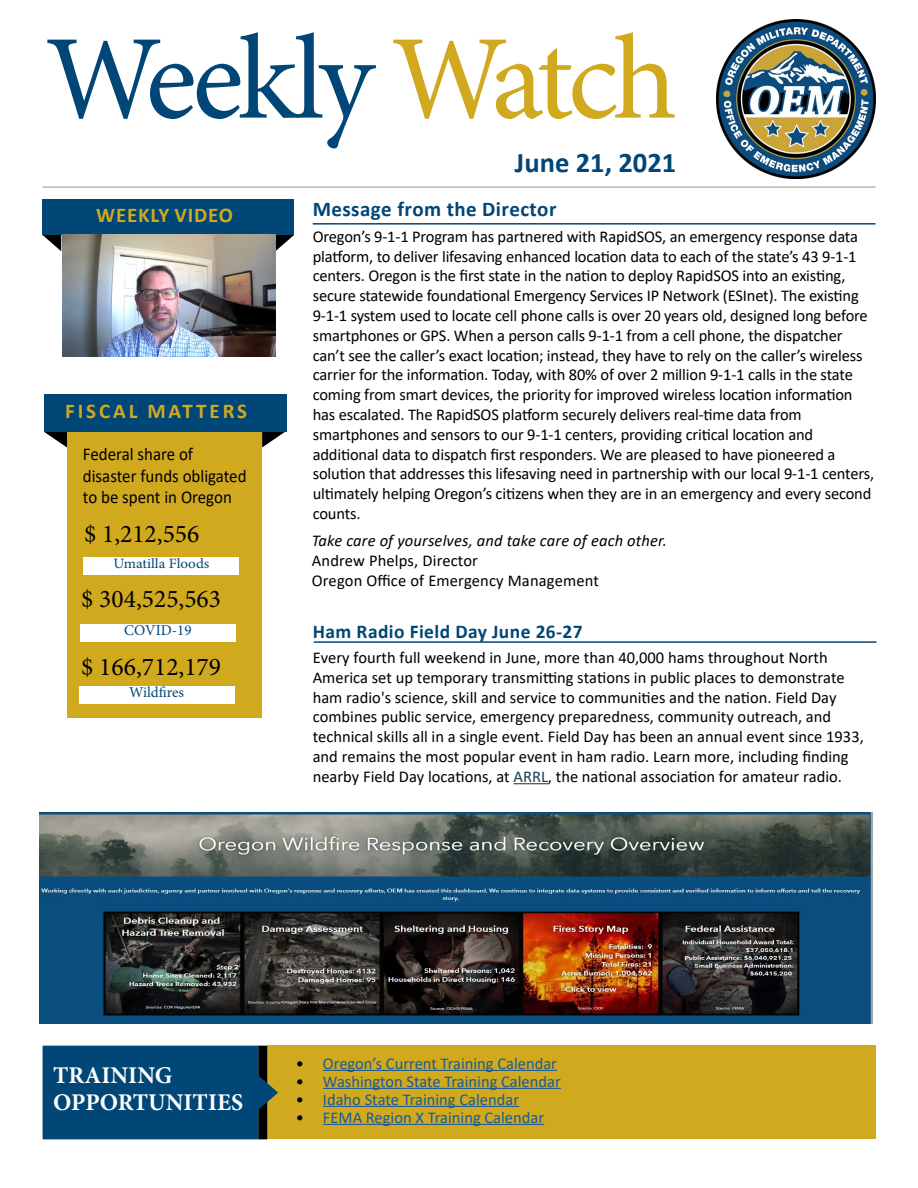
<style>
.page{position:relative;width:918px;height:1188px;background:#fff}
.page>*{position:absolute;margin:0;border:0;box-sizing:border-box;transform-origin:0 0}
.t1{font:120px "Minion Pro";letter-spacing:-.045em;color:#004677}
.t2{font:700 28.5px "Calibri";color:#004677}
.t3{font:25.5px "Minion Pro";color:#000}
.Small_Header_Black{font:700 24px/27px "Minion Pro";color:#fff}
.t4{font:700 21px "Calibri";letter-spacing:.02em;color:#004677}
.t5{font:700 21px "Calibri";letter-spacing:.14em;color:#d1a91f}
.t6{font:700 21px "Calibri";letter-spacing:.04em;color:#d1a91f}
.t7{font:700 19.5px "Calibri";letter-spacing:.02em;color:#004677}
.t8{font:18px/21.6px "Calibri";color:#000;scale:.94 1}
.t9{font:16.5px/19.8px "Calibri";letter-spacing:-.01em;color:#000}
.t10{font:16.5px "Calibri";color:#165b9a}
.t11{font:16.5px "Calibri";letter-spacing:.01em;color:#000}
.t12{font:italic 16.5px "Calibri";letter-spacing:.01em;color:#000}
.t13{font:15px "Minion Pro";color:#004677}
.t14{font:14.25px "Minion Pro";color:#004677;scale:1.05 1}
.s1{color:#d1a91f}
.s2{color:#1b3e55}
.s3{color:#000}
</style>
<div class="page">
<hr style="left:43px;top:187px;width:832px;height:1px;background:#9c9e9f">
<svg style="left:43px;top:235px;width:18px;height:16px"></svg>
<svg style="left:275px;top:235px;width:19px;height:16px"></svg>
<div style="left:43px;top:199px;width:251px;height:36px;background:#004677"></div>
<img style="left:717px;top:19px;width:158px;height:159px">
<svg style="left:262px;top:431px;width:24px;height:16px"></svg>
<svg style="left:44px;top:431px;width:24px;height:17px"></svg>
<div style="left:68px;top:431px;width:194px;height:287px;background:#d1a91f"></div>
<div style="left:44px;top:394px;width:242px;height:37px;background:#004677"></div>
<div style="left:267px;top:1045px;width:609px;height:94px;background:#d1a91f"></div>
<div style="left:43px;top:1046px;width:235px;height:93px;background:#004677"></div>
<div style="left:84px;top:557px;width:155px;height:18px;background:#fff"></div>
<div style="left:80px;top:624px;width:155px;height:18px;background:#fff"></div>
<div style="left:79px;top:686px;width:155px;height:18px;background:#fff"></div>
<hr style="left:313px;top:223px;width:562px;height:2px;background:#004677">
<hr style="left:323px;top:1070px;width:234px;height:1px;background:#165b9a">
<hr style="left:323px;top:1088px;width:238px;height:1px;background:#165b9a">
<hr style="left:323px;top:1106px;width:196px;height:1px;background:#165b9a">
<hr style="left:323px;top:1124px;width:221px;height:1px;background:#165b9a">
<img style="left:39px;top:813px;width:833px;height:211px">
<hr style="left:314px;top:641px;width:562px;height:2px;background:#004677">
<hr style="left:514px;top:783px;width:34px;height:1px;background:#1b3e55">
<img style="left:63px;top:235px;width:212px;height:121px">
<h1 class="t1" style="left:45px;top:-1px;width:633px">Weekly <span class="s1">Watch</span></h1>
<p class="t6" style="left:96px;top:200px;width:138px">WEEKLY VIDEO</p>
<p class="t5" style="left:65px;top:397px;width:184px">FISCAL MATTERS</p>
<p class="t8" style="left:83px;top:443px;width:176px">Federal share of disaster funds obligated to be spent in Oregon</p>
<p class="t3" style="left:84px;top:517px;width:117px">$ 1,212,556</p>
<p class="t14" style="left:113px;top:554px;width:93px">Umatilla Floods</p>
<p class="t3" style="left:81px;top:581px;width:141px">$ 304,525,563</p>
<p class="t13" style="left:124px;top:620px;width:69px">COVID-19</p>
<p class="t3" style="left:81px;top:650px;width:141px">$ 166,712,179</p>
<p class="t13" style="left:129px;top:682px;width:57px">Wildfires</p>
<p class="t2" style="left:515px;top:142px;width:163px">June 21, 2021</p>
<p class="t4" style="left:313px;top:194px;width:245px">Message from the Director</p>
<p class="t9" style="left:313px;top:226px;width:557px">Oregon’s 9-1-1 Program has partnered with RapidSOS, an emergency response data platform, to deliver lifesaving enhanced location data to each of the state’s 43 9-1-1 centers. Oregon is the first state in the nation to deploy RapidSOS into an existing, secure statewide foundational Emergency Services IP Network (ESInet). The existing 9-1-1 system used to locate cell phone calls is over 20 years old, designed long before smartphones or GPS. When a person calls 9-1-1 from a cell phone, the dispatcher can’t see the caller’s exact location; instead, they have to rely on the caller’s wireless carrier for the information. Today, with 80% of over 2 million 9-1-1 calls in the state coming from smart devices, the priority for improved wireless location information has escalated. The RapidSOS platform securely delivers real-time data from</p>
<p class="t9" style="left:313px;top:424px;width:502px">smartphones and sensors to our 9-1-1 centers, providing critical location and</p>
<p class="t9" style="left:313px;top:444px;width:524px">additional data to dispatch first responders. We are pleased to have pioneered a</p>
<p class="t9" style="left:313px;top:464px;width:563px">solution that addresses this lifesaving need in partnership with our local 9-1-1 centers, ultimately helping Oregon’s citizens when they are in an emergency and every second counts.</p>
<p class="t12" style="left:312px;top:529px;width:357px">Take care of yourselves, and take care of each other.</p>
<p class="t11" style="left:312px;top:549px;width:168px">Andrew Phelps, Director</p>
<p class="t11" style="left:312px;top:569px;width:289px">Oregon Office of Emergency Management</p>
<p class="t7" style="left:313px;top:617px;width:271px">Ham Radio Field Day June 26-27</p>
<p class="t9" style="left:313px;top:647px;width:516px">Every fourth full weekend in June, more than 40,000 hams throughout North</p>
<p class="t9" style="left:313px;top:667px;width:534px">America set up temporary transmitting stations in public places to demonstrate ham radio's science, skill and service to communities and the nation. Field Day</p>
<p class="t9" style="left:313px;top:707px;width:520px">combines public service, emergency preparedness, community outreach, and</p>
<p class="t9" style="left:313px;top:726px;width:553px">technical skills all in a single event. Field Day has been an annual event since 1933, and remains the most popular event in ham radio. Learn more, including finding nearby Field Day locations, at <span class="s2">ARRL</span>, the national association for amateur radio.</p>
<p class="Small_Header_Black" style="left:53px;top:1062px;width:192px">TRAINING<br>OPPORTUNITIES</p>
<p class="t10" style="left:296px;top:1052px;width:263px"><span class="s3">•</span> Oregon’s Current Training Calendar</p>
<p class="t10" style="left:296px;top:1070px;width:266px"><span class="s3">•</span> Washington State Training Calendar</p>
<p class="t10" style="left:296px;top:1088px;width:225px"><span class="s3">•</span> Idaho State Training Calendar</p>
<p class="t10" style="left:296px;top:1106px;width:250px"><span class="s3">•</span> FEMA Region X Training Calendar</p>
</div>
